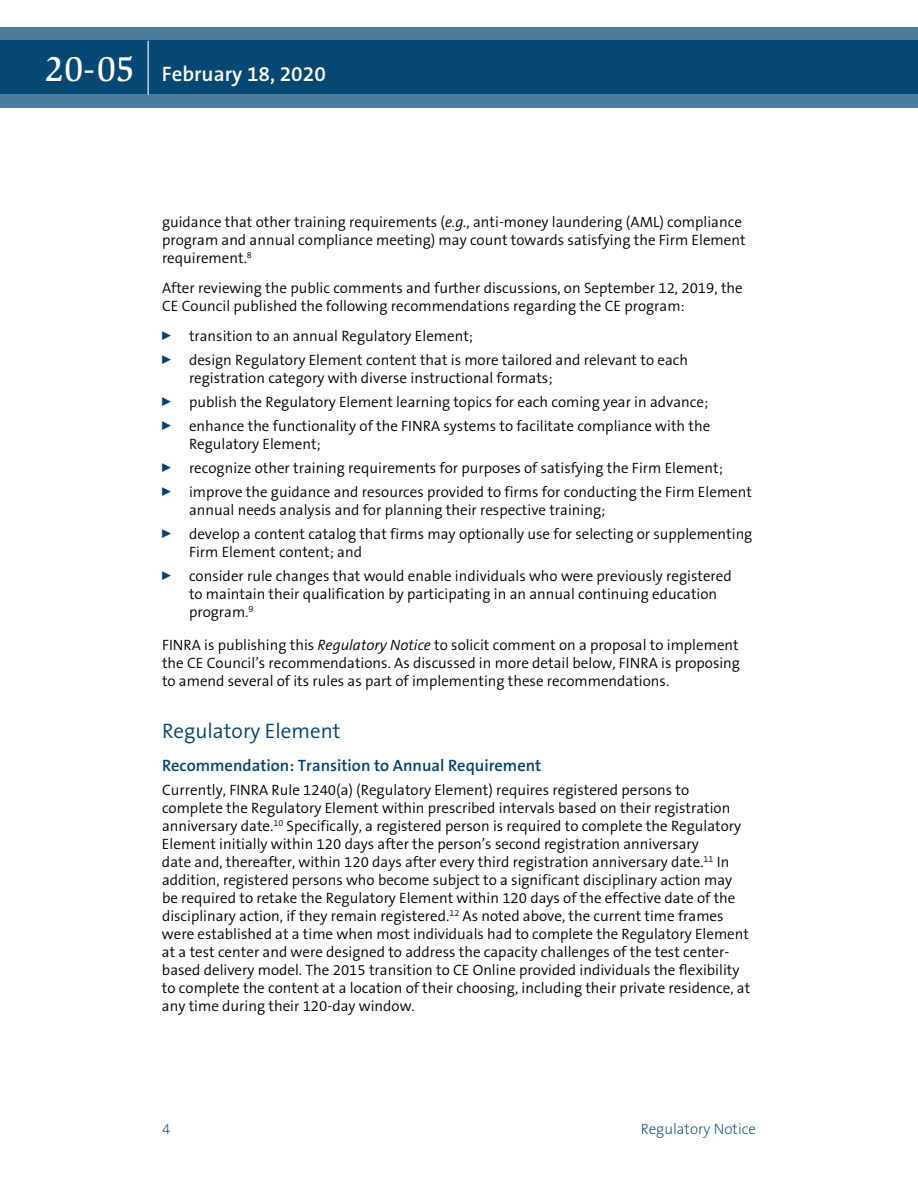
<style>
.page{position:relative;width:918px;height:1188px;background:#fff}
.page>*{position:absolute;margin:0;border:0;box-sizing:border-box;transform-origin:0 0}
.t1{font:600 21px "The Sans B6";color:#fff}
.t2{font:300 21px "The Sans B4";color:#004270}
.t3{font:600 16.5px "The Sans B6";color:#004270}
.t4{font:300 15px/18px "The Sans B4";color:#000}
.t5{font:200 15px "The Sans B2";color:#004270}
.s1{font-family:"Slimbach LT";font-weight:500;font-size:36px}
.s2{font-style:italic}
</style>
<div class="page">
<svg style="left:0;top:27px;width:918px;height:81px;background:#1e5881"></svg>
<hr style="left:148px;top:41px;width:1px;height:54px;background:#fff">
<h1 class="t1" style="left:45px;top:63px;width:283px"><span class="s1">20-05</span> February 18, 2020</h1>
<p class="t4" style="left:162px;top:213px;width:585px">guidance that other training requirements (<span class="s2">e.g.</span>, anti-money laundering (AML) compliance program and annual compliance meeting) may count towards satisfying the Firm Element requirement.<sup>8</sup></p>
<p class="t4" style="left:162px;top:279px;width:582px">After reviewing the public comments and further discussions, on September 12, 2019, the<br>CE Council published the following recommendations regarding the CE program:</p>
<p class="t4" style="left:162px;top:324px;width:528px;line-height:24px"><sup>0</sup> transition to an annual Regulatory Element;<br><sup>0</sup> design Regulatory Element content that is more tailored and relevant to each</p>
<p class="t4" style="left:162px;top:366px;width:550px;line-height:24px;text-indent:27px">registration category with diverse instructional formats;<br><sup>0</sup> publish the Regulatory Element learning topics for each coming year in advance;<br><sup>0</sup> enhance the functionality of the FINRA systems to facilitate compliance with the</p>
<p class="t4" style="left:162px;top:432px;width:592px;line-height:24px;text-indent:27px">Regulatory Element;<br><sup>0</sup> recognize other training requirements for purposes of satisfying the Firm Element;<br><sup>0</sup> improve the guidance and resources provided to firms for conducting the Firm Element</p>
<p class="t4" style="left:162px;top:498px;width:592px;line-height:24px;text-indent:27px">annual needs analysis and for planning their respective training;<br><sup>0</sup> develop a content catalog that firms may optionally use for selecting or supplementing</p>
<p class="t4" style="left:162px;top:540px;width:571px;line-height:24px;text-indent:27px">Firm Element content; and<br><sup>0</sup> consider rule changes that would enable individuals who were previously registered</p>
<p class="t4" style="left:189px;top:585px;width:530px">to maintain their qualification by participating in an annual continuing education program.<sup>9</sup></p>
<p class="t4" style="left:162px;top:636px;width:580px;text-align:justify">FINRA is publishing this <span class="s2">Regulatory Notice</span> to solicit comment on a proposal to implement the CE Council’s recommendations. As discussed in more detail below, FINRA is proposing to amend several of its rules as part of implementing these recommendations.</p>
<h1 class="t2" style="left:162px;top:720px;width:180px">Regulatory Element</h1>
<p class="t3" style="left:162px;top:756px;width:381px">Recommendation: Transition to Annual Requirement</p>
<p class="t4" style="left:162px;top:781px;width:590px">Currently, FINRA Rule 1240(a) (Regulatory Element) requires registered persons to complete the Regulatory Element within prescribed intervals based on their registration anniversary date.<sup>10</sup> Specifically, a registered person is required to complete the Regulatory Element initially within 120 days after the person’s second registration anniversary<br>date and, thereafter, within 120 days after every third registration anniversary date.<sup>11</sup> In addition, registered persons who become subject to a significant disciplinary action may be required to retake the Regulatory Element within 120 days of the effective date of the disciplinary action, if they remain registered.<sup>12</sup> As noted above, the current time frames were established at a time when most individuals had to complete the Regulatory Element at a test center and were designed to address the capacity challenges of the test center&shy;based delivery model. The 2015 transition to CE Online provided individuals the flexibility to complete the content at a location of their choosing, including their private residence, at any time during their 120-day window.</p>
<p class="t5" style="left:162px;top:1121px;width:10px">4</p>
<p class="t5" style="left:641px;top:1121px;width:117px">Regulatory Notice</p>
</div>
